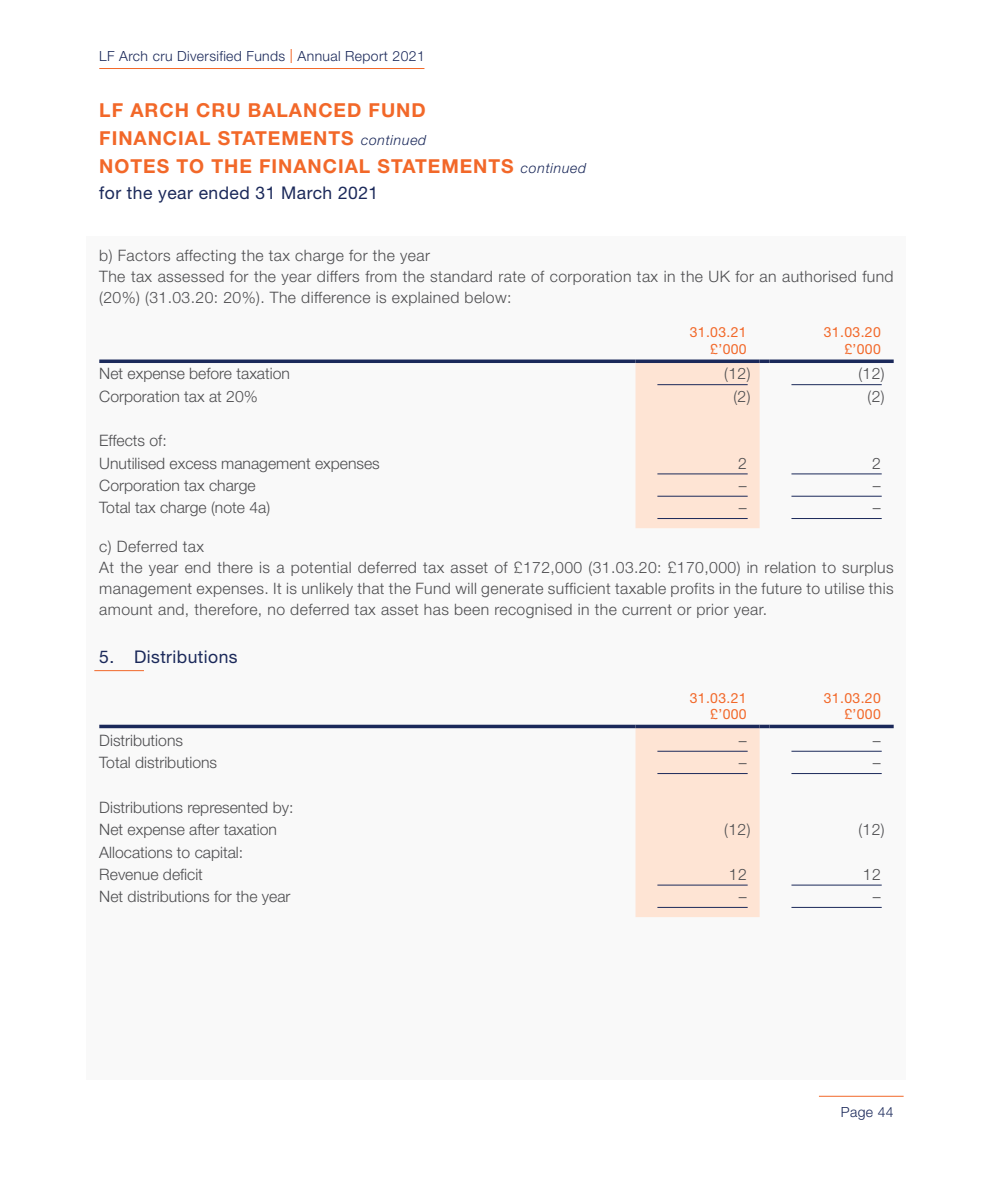
<style>
.page{position:relative;width:993px;height:1191px;background:#fff}
.page>*{position:absolute;margin:0;border:0;box-sizing:border-box;transform-origin:0 0}
.t1{font:700 19.25px/28px "Helvetica Neue";letter-spacing:.05em;color:#f26829}
.t2{font:17.5px "Helvetica Neue";letter-spacing:.025em;color:#1b295a}
.t3{font:300 15.75px/21px "Helvetica Neue";letter-spacing:.025em;color:#4d4d4f}
.t4{font:300 15.75px/22.2px "Helvetica Neue";color:#4d4d4f}
.t5{font:14px/16.8px "Helvetica Neue";letter-spacing:.025em;color:#f26829;text-align:right}
.t6{font:300 14px "Helvetica Neue";letter-spacing:.025em;color:#1b295a}
.s1{font-weight:400;color:#f26829}
.s2{font-weight:300;font-style:italic;font-size:14px;color:#1b295a}
</style>
<div class="page">
<div style="left:87px;top:236px;width:818px;height:843px;background:#f9f9f9"></div>
<hr style="left:99px;top:68px;width:325px;height:1px;background:#f26829">
<hr style="left:818px;top:1095px;width:85px;height:1px;background:#f26829">
<hr style="left:94px;top:670px;width:50px;height:1px;background:#f26829">
<div style="left:635px;top:363px;width:124px;height:165px;background:#fee4d4"></div>
<svg style="left:99px;top:359px;width:536px;height:4px;background:#37436e"></svg>
<svg style="left:635px;top:359px;width:124px;height:4px"></svg>
<svg style="left:759px;top:359px;width:10px;height:4px"></svg>
<svg style="left:769px;top:359px;width:124px;height:4px"></svg>
<hr style="left:657px;top:384px;width:90px;height:1px;background:#1b295a">
<hr style="left:791px;top:384px;width:90px;height:1px;background:#1b295a">
<hr style="left:657px;top:473px;width:90px;height:1px;background:#1b295a">
<hr style="left:791px;top:473px;width:90px;height:1px;background:#1b295a">
<hr style="left:657px;top:496px;width:90px;height:1px;background:#1b295a">
<hr style="left:791px;top:496px;width:90px;height:1px;background:#1b295a">
<hr style="left:657px;top:518px;width:90px;height:1px;background:#1b295a">
<hr style="left:791px;top:518px;width:90px;height:1px;background:#1b295a">
<div style="left:635px;top:728px;width:124px;height:189px;background:#fee4d4"></div>
<svg style="left:99px;top:724px;width:536px;height:4px;background:#424e76"></svg>
<svg style="left:635px;top:724px;width:124px;height:4px"></svg>
<svg style="left:759px;top:724px;width:10px;height:4px"></svg>
<svg style="left:769px;top:724px;width:124px;height:4px"></svg>
<hr style="left:657px;top:751px;width:90px;height:1px;background:#1b295a">
<hr style="left:791px;top:751px;width:90px;height:1px;background:#1b295a">
<hr style="left:657px;top:773px;width:90px;height:1px;background:#1b295a">
<hr style="left:791px;top:773px;width:90px;height:1px;background:#1b295a">
<hr style="left:657px;top:884px;width:90px;height:1px;background:#1b295a">
<hr style="left:791px;top:884px;width:90px;height:1px;background:#1b295a">
<hr style="left:657px;top:907px;width:90px;height:1px;background:#1b295a">
<hr style="left:791px;top:907px;width:90px;height:1px;background:#1b295a">
<p class="t6" style="left:99px;top:47px;width:327px">LF Arch cru Diversified Funds <span class="s1">|</span> Annual Report 2021</p>
<p class="t1" style="left:99px;top:95px;width:488px">LF ARCH CRU BALANCED FUND<br>FINANCIAL STATEMENTS <span class="s2">continued<br></span>NOTES TO THE FINANCIAL STATEMENTS <span class="s2">continued</span></p>
<p class="t2" style="left:99px;top:182px;width:280px">for the year ended 31 March 2021</p>
<p class="t3" style="left:99px;top:244px;width:795px">b) Factors affecting the tax charge for the year<br>The tax assessed for the year differs from the standard rate of corporation tax in the UK for an authorised fund (20%) (31.03.20: 20%). The difference is explained below:</p>
<p class="t5" style="left:689px;top:324px;width:58px">31.03.21 £’000</p>
<p class="t5" style="left:823px;top:324px;width:58px">31.03.20 £’000</p>
<p class="t4" style="left:99px;top:362px;width:192px">Net expense before taxation</p>
<p class="t3" style="left:724px;top:363px;width:28px">(12)</p>
<p class="t3" style="left:858px;top:363px;width:28px">(12)</p>
<p class="t4" style="left:99px;top:385px;width:160px">Corporation tax at 20%</p>
<p class="t3" style="left:733px;top:385px;width:19px">(2)</p>
<p class="t3" style="left:867px;top:385px;width:19px">(2)</p>
<p class="t4" style="left:99px;top:429px;width:282px">Effects of:<br>Unutilised excess management expenses</p>
<p class="t3" style="left:737px;top:452px;width:10px">2</p>
<p class="t3" style="left:871px;top:452px;width:10px">2</p>
<p class="t4" style="left:99px;top:474px;width:158px">Corporation tax charge</p>
<p class="t3" style="left:738px;top:474px;width:9px">–</p>
<p class="t3" style="left:872px;top:474px;width:9px">–</p>
<p class="t4" style="left:99px;top:496px;width:172px">Total tax charge (note 4a)</p>
<p class="t3" style="left:738px;top:497px;width:9px">–</p>
<p class="t3" style="left:872px;top:497px;width:9px">–</p>
<p class="t3" style="left:99px;top:536px;width:795px">c) Deferred tax<br>At the year end there is a potential deferred tax asset of £172,000 (31.03.20: £170,000) in relation to surplus management expenses. It is unlikely that the Fund will generate sufficient taxable profits in the future to utilise this amount and, therefore, no deferred tax asset has been recognised in the current or prior year.</p>
<p class="t2" style="left:99px;top:646px;width:140px">5. Distributions</p>
<p class="t5" style="left:689px;top:689px;width:58px">31.03.21 £’000</p>
<p class="t5" style="left:823px;top:689px;width:58px">31.03.20 £’000</p>
<p class="t4" style="left:99px;top:729px;width:85px">Distributions</p>
<p class="t3" style="left:738px;top:729px;width:9px">–</p>
<p class="t3" style="left:872px;top:729px;width:9px">–</p>
<p class="t4" style="left:99px;top:751px;width:119px">Total distributions</p>
<p class="t3" style="left:738px;top:752px;width:9px">–</p>
<p class="t3" style="left:872px;top:752px;width:9px">–</p>
<p class="t4" style="left:99px;top:796px;width:195px">Distributions represented by:<br>Net expense after taxation</p>
<p class="t3" style="left:724px;top:819px;width:28px">(12)</p>
<p class="t3" style="left:858px;top:819px;width:28px">(12)</p>
<p class="t4" style="left:99px;top:840px;width:145px">Allocations to capital:<br>Revenue deficit</p>
<p class="t3" style="left:728px;top:863px;width:19px">12</p>
<p class="t3" style="left:862px;top:863px;width:19px">12</p>
<p class="t4" style="left:99px;top:885px;width:193px">Net distributions for the year</p>
<p class="t3" style="left:738px;top:885px;width:9px">–</p>
<p class="t3" style="left:872px;top:885px;width:9px">–</p>
<p class="t6" style="left:840px;top:1103px;width:54px">Page 44</p>
</div>
